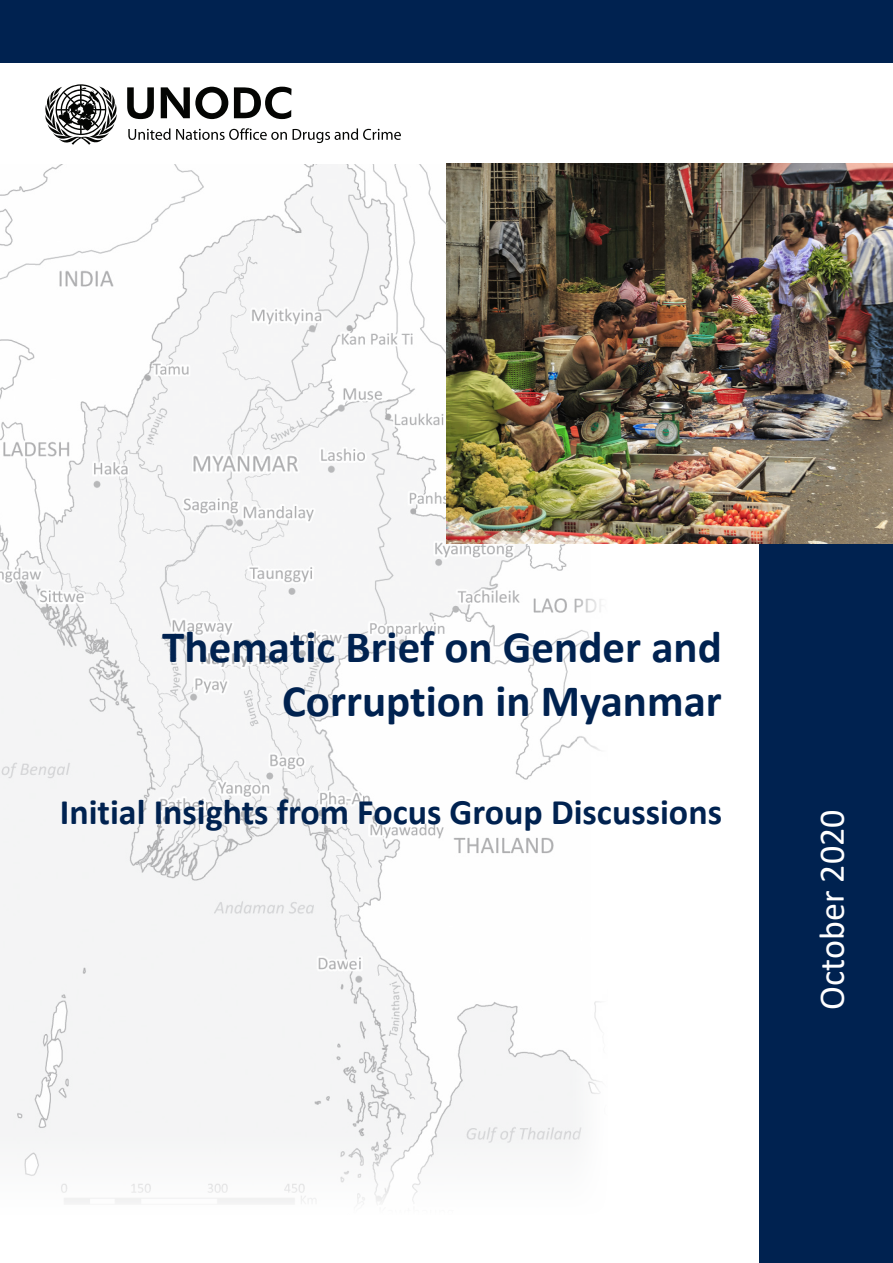
<style>
.page{position:relative;width:893px;height:1263px;background:#fff}
.page>*{position:absolute;margin:0;border:0;box-sizing:border-box;transform-origin:0 0}
.t1{font:700 45px "Calibri";color:#002250}
.t2{font:700 36px "Calibri";color:#002250}
.t3{font:36px "Calibri";color:#fff}
</style>
<div class="page">
<img style="left:0;top:164px;width:602px;height:1040px">
<div style="left:760px;top:544px;width:133px;height:719px;background:#002250"></div>
<div style="left:0;top:0;width:893px;height:151px;background:#002250"></div>
<div style="left:0;top:63px;width:893px;height:100px;background:#fff"></div>
<svg style="left:127px;top:87px;width:27px;height:32px"></svg>
<svg style="left:161px;top:87px;width:67px;height:32px"></svg>
<svg style="left:234px;top:87px;width:58px;height:32px"></svg>
<svg style="left:45px;top:84px;width:72px;height:61px"></svg>
<svg style="left:128px;top:128px;width:42px;height:12px"></svg>
<svg style="left:176px;top:128px;width:111px;height:12px"></svg>
<svg style="left:293px;top:128px;width:108px;height:15px"></svg>
<img style="left:446px;top:163px;width:447px;height:381px">
<p class="t1" style="left:162px;top:615px;width:561px">Thematic Brief on Gender and</p>
<p class="t1" style="left:282px;top:669px;width:441px">Corruption in Myanmar</p>
<p class="t2" style="left:60px;top:787px;width:664px">Initial Insights from Focus Group Discussions</p>
<p class="t3" style="left:807px;top:1010px;width:202px;rotate:-90deg">October 2020</p>
</div>
